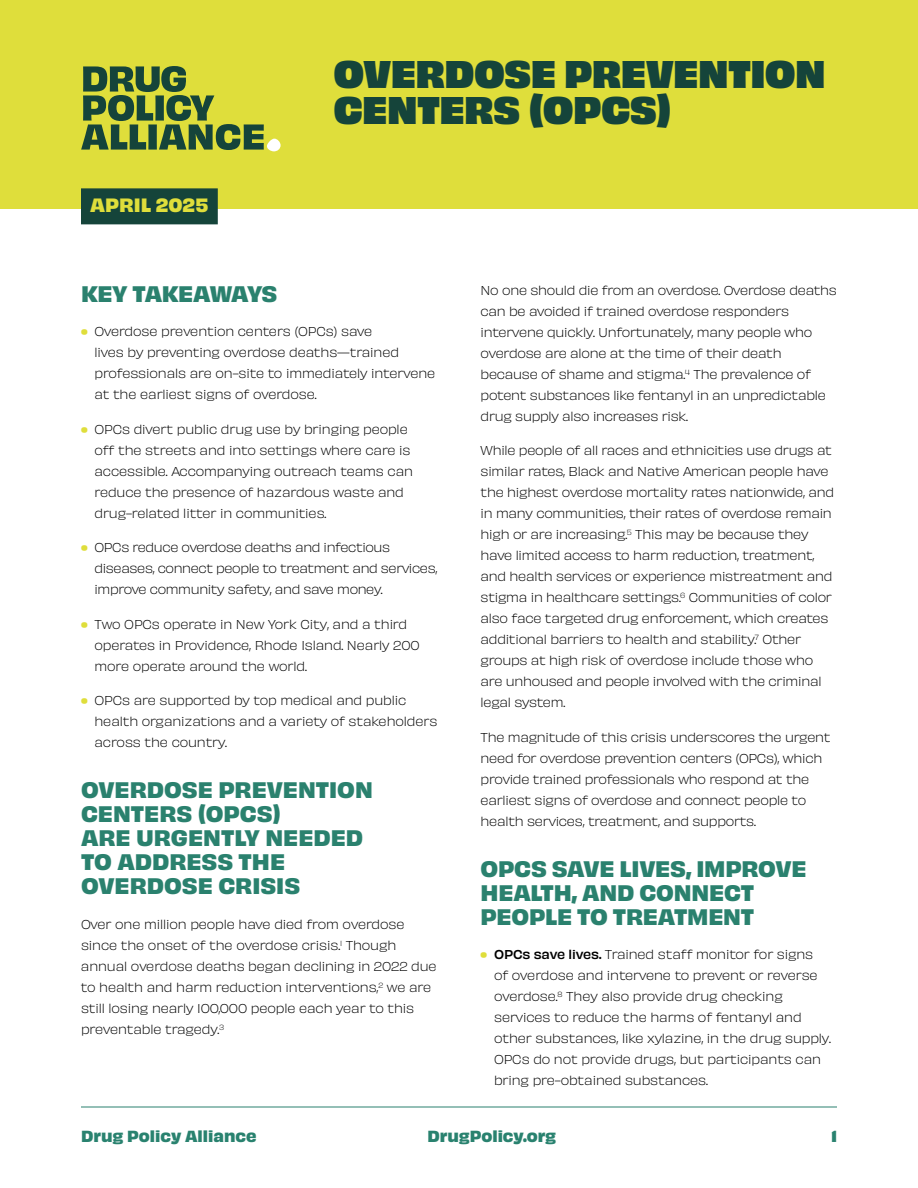
<style>
.page{position:relative;width:918px;height:1188px;background:#fff}
.page>*{position:absolute;margin:0;border:0;box-sizing:border-box;transform-origin:0 0}
.t1{font:36px/36px "Obviously Blck";color:#15443a}
.t2{font:700 21px/24px "Obviously";letter-spacing:-.01em;color:#2a816e}
.t3{font:700 21px "Obviously";letter-spacing:-.035em;color:#2a816e}
.t4{font:700 18px "Obviously";color:#dfde3b}
.t5{font:700 15px "Obviously";color:#29826f}
.t6{font:12px/21px "Obviously Lght";letter-spacing:-.02em;color:#000}
.s1{font-family:"Obviously Wide Blck";color:#dfde3b}
.s2{font-family:"Obviously";font-weight:500}
</style>
<div class="page">
<hr style="left:81px;top:1107px;width:756px;height:1px;background:#2a816e">
<div style="left:0;top:0;width:918px;height:208px;background:#dfde3b"></div>
<div style="left:81px;top:188px;width:137px;height:36px;background:#15443a"></div>
<svg style="left:81px;top:66px;width:200px;height:85px"></svg>
<h3 class="t4" style="left:90px;top:191px;width:120px">APRIL 2025</h3>
<h1 class="t1" style="left:334px;top:53px;width:493px">OVERDOSE PREVENTION<br>CENTERS (OPCS)</h1>
<h2 class="t3" style="left:81px;top:277px;width:198px">KEY TAKEAWAYS</h2>
<p class="t6" style="left:94px;top:320px;width:342px;text-indent:-14px"><span class="s1">•</span> Overdose prevention centers (OPCs) save<br>lives by preventing overdose deaths—trained professionals are on-site to immediately intervene at the earliest signs of overdose.</p>
<p class="t6" style="left:94px;top:418px;width:320px;text-indent:-14px"><span class="s1">•</span> OPCs divert public drug use by bringing people off the streets and into settings where care is accessible. Accompanying outreach teams can reduce the presence of hazardous waste and drug-related litter in communities.</p>
<p class="t6" style="left:94px;top:536px;width:344px;text-indent:-14px"><span class="s1">•</span> OPCs reduce overdose deaths and infectious diseases, connect people to treatment and services, improve community safety, and save money.</p>
<p class="t6" style="left:94px;top:613px;width:327px;text-indent:-14px"><span class="s1">•</span> Two OPCs operate in New York City, and a third operates in Providence, Rhode Island. Nearly 200 more operate around the world.</p>
<p class="t6" style="left:94px;top:689px;width:344px;text-indent:-14px"><span class="s1">•</span> OPCs are supported by top medical and public health organizations and a variety of stakeholders across the country.</p>
<h2 class="t2" style="left:81px;top:776px;width:293px">OVERDOSE PREVENTION<br>CENTERS (OPCS)<br>ARE URGENTLY NEEDED<br>TO ADDRESS THE<br>OVERDOSE CRISIS</h2>
<p class="t6" style="left:81px;top:913px;width:357px">Over one million people have died from overdose since the onset of the overdose crisis.<sup>1</sup> Though annual overdose deaths began declining in 2022 due to health and harm reduction interventions,<sup>2</sup> we are still losing nearly 100,000 people each year to this preventable tragedy.<sup>3</sup></p>
<p class="t6" style="left:481px;top:279px;width:358px">No one should die from an overdose. Overdose deaths can be avoided if trained overdose responders intervene quickly. Unfortunately, many people who overdose are alone at the time of their death because of shame and stigma.<sup>4</sup> The prevalence of potent substances like fentanyl in an unpredictable drug supply also increases risk.</p>
<p class="t6" style="left:481px;top:439px;width:355px">While people of all races and ethnicities use drugs at similar rates, Black and Native American people have the highest overdose mortality rates nationwide, and in many communities, their rates of overdose remain high or are increasing.<sup>5</sup> This may be because they have limited access to harm reduction, treatment, and health services or experience mistreatment and stigma in healthcare settings.<sup>6</sup> Communities of color also face targeted drug enforcement, which creates additional barriers to health and stability.<sup>7</sup> Other groups at high risk of overdose include those who are unhoused and people involved with the criminal legal system.</p>
<p class="t6" style="left:481px;top:726px;width:352px">The magnitude of this crisis underscores the urgent need for overdose prevention centers (OPCs), which provide trained professionals who respond at the earliest signs of overdose and connect people to health services, treatment, and supports.</p>
<h2 class="t2" style="left:481px;top:855px;width:327px">OPCS SAVE LIVES, IMPROVE<br>HEALTH, AND CONNECT<br>PEOPLE TO TREATMENT</h2>
<p class="t6" style="left:494px;top:943px;width:338px;text-indent:-13px"><span class="s1">•</span> <span class="s2">OPCs save lives.</span> Trained staff monitor for signs<br>of overdose and intervene to prevent or reverse overdose.<sup>8</sup> They also provide drug checking services to reduce the harms of fentanyl and other substances, like xylazine, in the drug supply.<br>OPCs do not provide drugs, but participants can bring pre-obtained substances.</p>
<p class="t5" style="left:81px;top:1124px;width:177px">Drug Policy Alliance</p>
<p class="t5" style="left:427px;top:1124px;width:130px">DrugPolicy.org</p>
<p class="t5" style="left:831px;top:1124px;width:7px">1</p>
</div>
